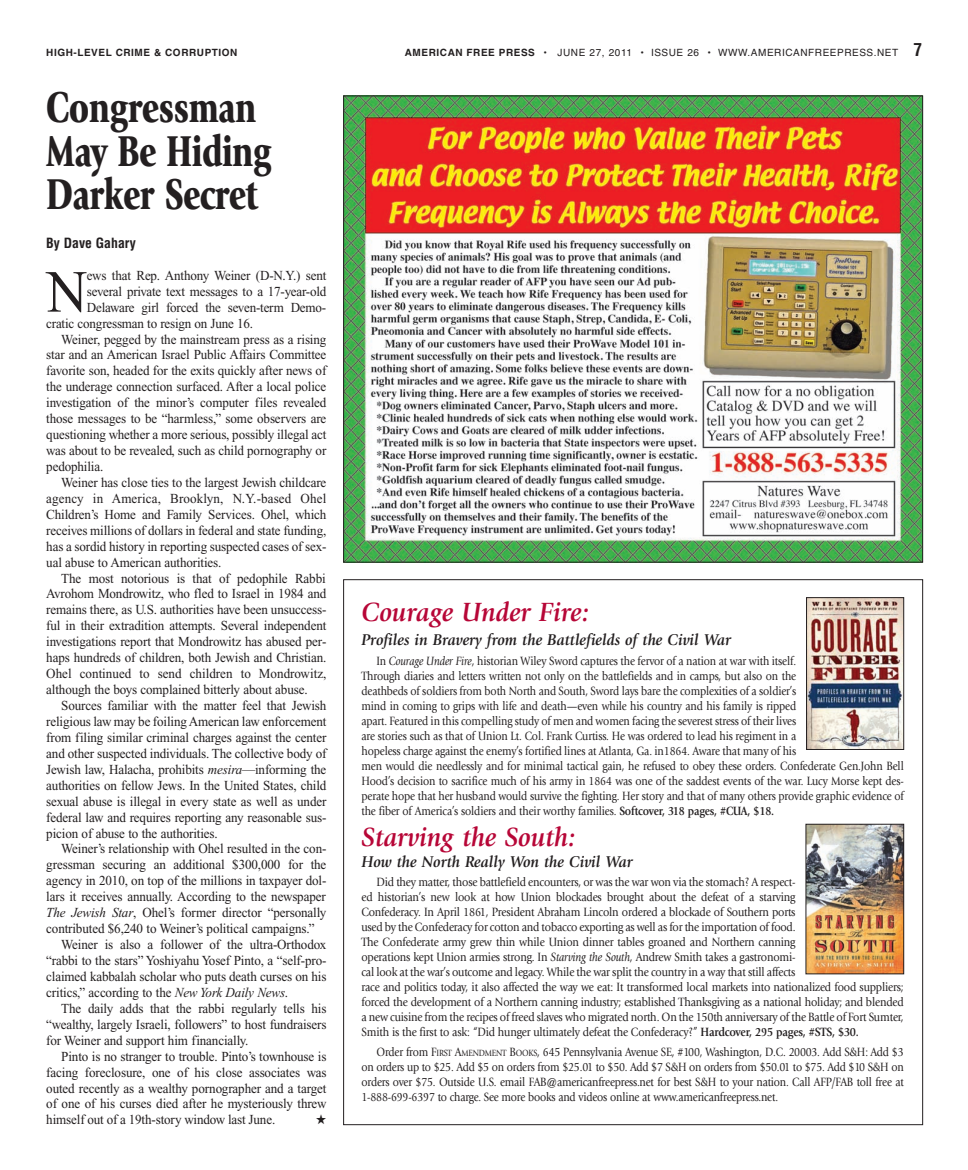
<style>
.page{position:relative;width:968px;height:1170px;background:#fff}
.page>*{position:absolute;margin:0;border:0;box-sizing:border-box;transform-origin:0 0}
.t1{font:59.62px "Times New Roman";color:#231f20;scale:.95 1}
.t2{font:900 45px/43.8px "Giovanni";letter-spacing:-.015em;color:#231f20;scale:.75 1}
.t3{font:italic 700 27.5px "Giovanni";color:#b70637;scale:.95 1}
.t4{font:italic 700 16.25px "Giovanni";color:#231f20;scale:.95 1}
.t5{font:13.75px "Times New Roman";letter-spacing:-.01em;color:#231f20;scale:.95 1}
.t6{font:13.75px "Times New Roman";letter-spacing:.01em;color:#231f20;scale:.95 1}
.t7{font:700 condensed 13.75px "Helvetica";color:#231f20}
.t8{font:12.5px/15px "Giovanni";letter-spacing:-.015em;color:#231f20;scale:.86 1}
.t9{font:12.5px/15px "Giovanni";letter-spacing:-.015em;color:#231f20;scale:.88 1}
.t10{font:10px "Helvetica";letter-spacing:.055em;color:#231f20}
.t11{font:700 10px "Helvetica";letter-spacing:.055em;color:#231f20}
.s1{font-weight:700}
.s2{font-weight:700;font-stretch:condensed;font-size:17.5px}
.s3{font-style:italic}
.s4{font-size:9.38px}
</style>
<div class="page">
<img style="left:345px;top:98px;width:575px;height:462px">
<img style="left:808px;top:599px;width:94px;height:149px">
<div style="left:806px;top:597px;width:98px;height:153px;border:1px solid #231f20"></div>
<img style="left:807px;top:826px;width:95px;height:146px">
<div style="left:805px;top:824px;width:99px;height:150px;border:1px solid #231f20"></div>
<p class="t11" style="left:46px;top:48px;width:193px">HIGH-LEVEL CRIME &amp; CORRUPTION</p>
<p class="t10" style="left:405px;top:46px;width:519px"><span class="s1">AMERICAN FREE PRESS</span> • JUNE 27, 2011 • ISSUE 26 • WWW.AMERICANFREEPRESS.NET <span class="s2">7</span></p>
<h2 class="t2" style="left:46px;top:89px;width:302px">Congressman<br>May Be Hiding<br>Darker Secret</h2>
<p class="t7" style="left:46px;top:235px;width:91px">By Dave Gahary</p>
<h1 class="t1" style="left:46px;top:270px;width:45px">N</h1>
<p class="t5" style="left:87px;top:270px;width:253px">ews that Rep. Anthony Weiner (D-N.Y.) sent</p>
<p class="t5" style="left:87px;top:286px;width:254px">several private text messages to a 17-year-old</p>
<p class="t5" style="left:87px;top:302px;width:253px">Delaware girl forced the seven-term Demo-</p>
<p class="t5" style="left:46px;top:318px;width:219px">cratic congressman to resign on June 16.</p>
<p class="t5" style="left:61px;top:334px;width:280px">Weiner, pegged by the mainstream press as a rising</p>
<p class="t5" style="left:46px;top:350px;width:296px">star and an American Israel Public Affairs Committee</p>
<p class="t5" style="left:46px;top:366px;width:296px">favorite son, headed for the exits quickly after news of</p>
<p class="t5" style="left:46px;top:382px;width:296px">the underage connection surfaced. After a local police</p>
<p class="t5" style="left:46px;top:398px;width:296px">investigation of the minor’s computer files revealed</p>
<p class="t5" style="left:46px;top:414px;width:296px">those messages to be “harmless,” some observers are</p>
<p class="t5" style="left:46px;top:430px;width:296px">questioning whether a more serious, possibly illegal act</p>
<p class="t5" style="left:46px;top:446px;width:296px">was about to be revealed, such as child pornography or</p>
<p class="t5" style="left:46px;top:461px;width:62px">pedophilia.</p>
<p class="t5" style="left:61px;top:477px;width:280px">Weiner has close ties to the largest Jewish childcare</p>
<p class="t6" style="left:46px;top:493px;width:296px">agency in America, Brooklyn, N.Y.-based Ohel</p>
<p class="t5" style="left:46px;top:509px;width:296px">Children’s Home and Family Services. Ohel, which</p>
<p class="t5" style="left:46px;top:525px;width:296px">receives millions of dollars in federal and state funding,</p>
<p class="t5" style="left:46px;top:541px;width:296px">has a sordid history in reporting suspected cases of sex-</p>
<p class="t5" style="left:46px;top:557px;width:186px">ual abuse to American authorities.</p>
<p class="t5" style="left:61px;top:573px;width:280px">The most notorious is that of pedophile Rabbi</p>
<p class="t5" style="left:46px;top:589px;width:296px">Avrohom Mondrowitz, who fled to Israel in 1984 and</p>
<p class="t5" style="left:46px;top:605px;width:296px">remains there, as U.S. authorities have been unsuccess-</p>
<p class="t5" style="left:46px;top:621px;width:296px">ful in their extradition attempts. Several independent</p>
<p class="t5" style="left:46px;top:637px;width:296px">investigations report that Mondrowitz has abused per-</p>
<p class="t5" style="left:46px;top:653px;width:296px">haps hundreds of children, both Jewish and Christian.</p>
<p class="t5" style="left:46px;top:669px;width:296px">Ohel continued to send children to Mondrowitz,</p>
<p class="t5" style="left:46px;top:685px;width:277px">although the boys complained bitterly about abuse.</p>
<p class="t5" style="left:61px;top:701px;width:280px">Sources familiar with the matter feel that Jewish</p>
<p class="t5" style="left:46px;top:716px;width:296px">religious law may be foiling American law enforcement</p>
<p class="t5" style="left:46px;top:732px;width:296px">from filing similar criminal charges against the center</p>
<p class="t5" style="left:46px;top:748px;width:296px">and other suspected individuals. The collective body of</p>
<p class="t5" style="left:46px;top:764px;width:296px">Jewish law, Halacha, prohibits <span class="s3">mesira</span>—informing the</p>
<p class="t5" style="left:46px;top:780px;width:296px">authorities on fellow Jews. In the United States, child</p>
<p class="t5" style="left:46px;top:796px;width:296px">sexual abuse is illegal in every state as well as under</p>
<p class="t5" style="left:46px;top:812px;width:296px">federal law and requires reporting any reasonable sus-</p>
<p class="t5" style="left:46px;top:828px;width:182px">picion of abuse to the authorities.</p>
<p class="t5" style="left:61px;top:844px;width:280px">Weiner’s relationship with Ohel resulted in the con-</p>
<p class="t5" style="left:46px;top:860px;width:296px">gressman securing an additional $300,000 for the</p>
<p class="t5" style="left:46px;top:876px;width:296px">agency in 2010, on top of the millions in taxpayer dol-</p>
<p class="t5" style="left:46px;top:892px;width:296px">lars it receives annually. According to the newspaper</p>
<p class="t5" style="left:46px;top:908px;width:296px"><span class="s3">The Jewish Star</span>, Ohel’s former director “personally</p>
<p class="t5" style="left:46px;top:924px;width:284px">contributed $6,240 to Weiner’s political campaigns.”</p>
<p class="t5" style="left:61px;top:940px;width:280px">Weiner is also a follower of the ultra-Orthodox</p>
<p class="t5" style="left:46px;top:955px;width:296px">“rabbi to the stars” Yoshiyahu Yosef Pinto, a “self-pro-</p>
<p class="t5" style="left:46px;top:971px;width:296px">claimed kabbalah scholar who puts death curses on his</p>
<p class="t5" style="left:46px;top:987px;width:256px">critics,” according to the <span class="s3">New York Daily News</span>.</p>
<p class="t5" style="left:61px;top:1003px;width:280px">The daily adds that the rabbi regularly tells his</p>
<p class="t5" style="left:46px;top:1019px;width:296px">“wealthy, largely Israeli, followers” to host fundraisers</p>
<p class="t5" style="left:46px;top:1035px;width:214px">for Weiner and support him financially.</p>
<p class="t5" style="left:61px;top:1051px;width:280px">Pinto is no stranger to trouble. Pinto’s townhouse is</p>
<p class="t5" style="left:46px;top:1067px;width:296px">facing foreclosure, one of his close associates was</p>
<p class="t5" style="left:46px;top:1083px;width:296px">outed recently as a wealthy pornographer and a target</p>
<p class="t5" style="left:46px;top:1099px;width:296px">of one of his curses died after he mysteriously threw</p>
<p class="t5" style="left:46px;top:1115px;width:242px">himself out of a 19th-story window last June.</p>
<h3 class="t3" style="left:361px;top:602px;width:241px">Courage Under Fire:</h3>
<p class="t4" style="left:361px;top:634px;width:391px">Profiles in Bravery from the Battlefields of the Civil War</p>
<p class="t8" style="left:361px;top:655px;width:632px;text-indent:15px">In <span class="s3">Courage Under Fire</span>, historian Wiley Sword captures the fervor of a nation at war with itself.<br>Through diaries and letters written not only on the battlefields and in camps, but also on the<br>deathbeds of soldiers from both North and South, Sword lays bare the complexities of a soldier’s<br>mind in coming to grips with life and death—even while his country and his family is ripped<br>apart. Featured in this compelling study of men and women facing the severest stress of their lives<br>are stories such as that of Union Lt. Col. Frank Curtiss. He was ordered to lead his regiment in a<br>hopeless charge against the enemy’s fortified lines at Atlanta, Ga. in1864. Aware that many of his<br>men would die needlessly and for minimal tactical gain, he refused to obey these orders. Confederate Gen.John Bell Hood’s decision to sacrifice much of his army in 1864 was one of the saddest events of the war. Lucy Morse kept des&shy;perate hope that her husband would survive the fighting. Her story and that of many others provide graphic evidence of the fiber of America’s soldiers and their worthy families. <span class="s1">Softcover, 318 pages, #CUA, $18.</span></p>
<h3 class="t3" style="left:361px;top:826px;width:227px">Starving the South:</h3>
<p class="t4" style="left:361px;top:856px;width:288px">How the North Really Won the Civil War</p>
<p class="t9" style="left:361px;top:876px;width:618px;text-indent:15px">Did they matter, those battlefield encounters, or was the war won via the stomach? A respect-<br>ed historian’s new look at how Union blockades brought about the defeat of a starving<br>Confederacy. In April 1861, President Abraham Lincoln ordered a blockade of Southern ports<br>used by the Confederacy for cotton and tobacco exporting as well as for the importation of food.<br>The Confederate army grew thin while Union dinner tables groaned and Northern canning<br>operations kept Union armies strong. In <span class="s3">Starving the South</span>, Andrew Smith takes a gastronomi-<br>cal look at the war’s outcome and legacy. While the war split the country in a way that still affects<br>race and politics today, it also affected the way we eat: It transformed local markets into nationalized food suppliers; forced the development of a Northern canning industry; established Thanksgiving as a national holiday; and blended a new cuisine from the recipes of freed slaves who migrated north. On the 150th anniversary of the Battle of Fort Sumter, Smith is the first to ask: “Did hunger ultimately defeat the Confederacy?” <span class="s1">Hardcover, 295 pages, #STS, $30.</span></p>
<p class="t8" style="left:361px;top:1046px;width:632px;text-align:justify;text-indent:15px">Order from F<span class="s4">IRST</span> A<span class="s4">MENDMENT</span> B<span class="s4">OOKS</span>, 645 Pennsylvania Avenue SE, #100, Washington, D.C. 20003. Add S&amp;H: Add $3 on orders up to $25. Add $5 on orders from $25.01 to $50. Add $7 S&amp;H on orders from $50.01 to $75. Add $10 S&amp;H on orders over $75. Outside U.S. email FAB@americanfreepress.net for best S&amp;H to your nation. Call AFP/FAB toll free at 1-888-699-6397 to charge. See more books and videos online at www.americanfreepress.net.</p>
</div>
